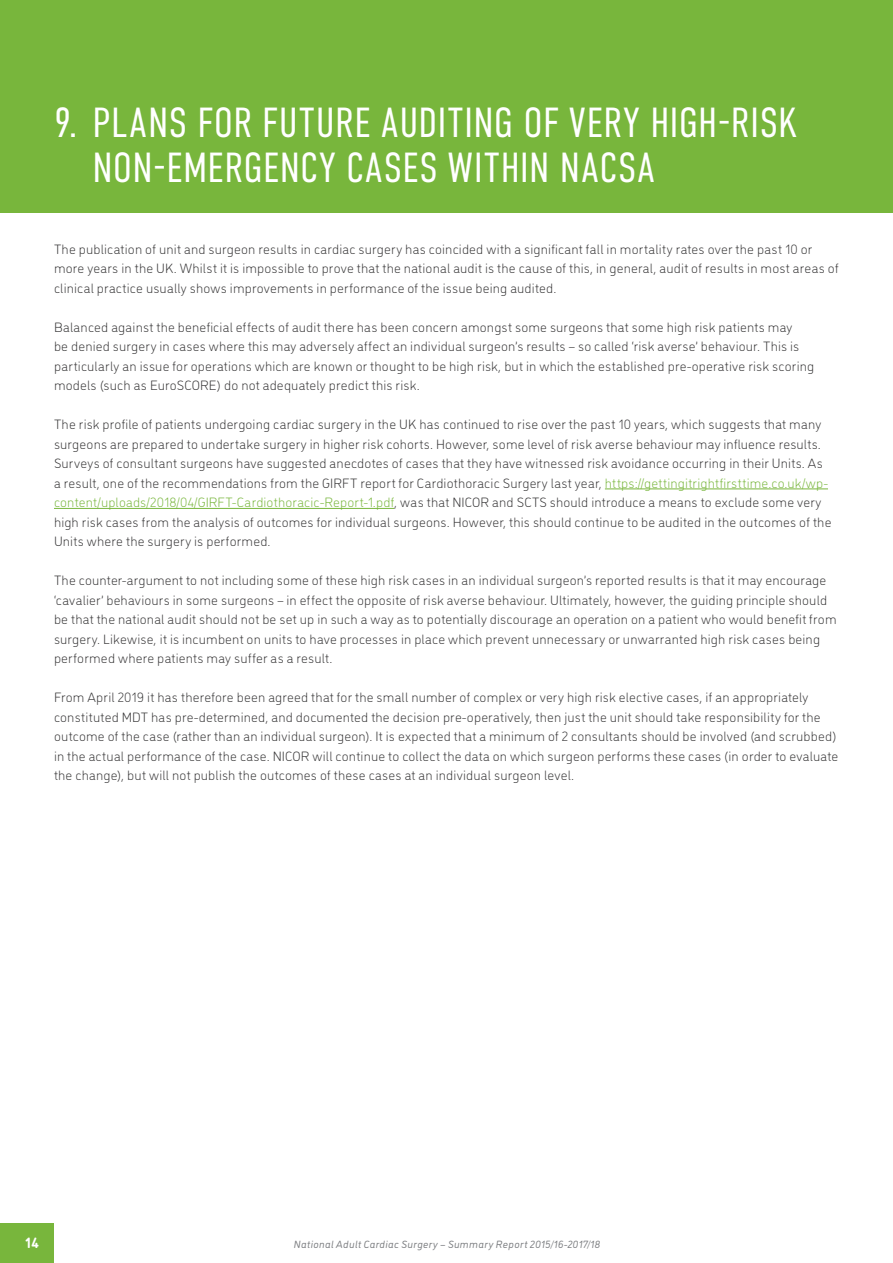
<style>
.page{position:relative;width:893px;height:1263px;background:#fff}
.page>*{position:absolute;margin:0;border:0;box-sizing:border-box;transform-origin:0 0}
.t1{font:300 42px/45px "DIN Condensed";letter-spacing:.01em;color:#fff}
.t2{font:700 15px "DI Nosaur";color:#fff}
.Body_copy{font:300 13.5px/19.5px "DI Nosaur";letter-spacing:.015em;color:#363536}
.t3{font:italic 10.5px "DI Nosaur";letter-spacing:.035em;color:#7c7e81}
.s1{color:#78b63c}
</style>
<div class="page">
<div style="left:0;top:1224px;width:54px;height:39px;background:#78b63c"></div>
<div style="left:0;top:0;width:893px;height:212px;background:#78b63c"></div>
<hr style="left:605px;top:489px;width:223px;height:1px;background:#78b63c">
<hr style="left:54px;top:508px;width:340px;height:1px;background:#78b63c">
<p class="t1" style="left:92px;top:100px;width:707px;text-indent:-38px">9. PLANS FOR FUTURE AUDITING OF VERY HIGH-RISK<br>NON-EMERGENCY CASES WITHIN NACSA</p>
<p class="Body_copy" style="left:54px;top:238px;width:786px">The publication of unit and surgeon results in cardiac surgery has coincided with a significant fall in mortality rates over the past 10 or more years in the UK. Whilst it is impossible to prove that the national audit is the cause of this, in general, audit of results in most areas of clinical practice usually shows improvements in performance of the issue being audited.</p>
<p class="Body_copy" style="left:54px;top:316px;width:762px">Balanced against the beneficial effects of audit there has been concern amongst some surgeons that some high risk patients may<br>be denied surgery in cases where this may adversely affect an individual surgeon’s results – so called ‘risk averse’ behaviour. This is particularly an issue for operations which are known or thought to be high risk, but in which the established pre-operative risk scoring models (such as EuroSCORE) do not adequately predict this risk.</p>
<p class="Body_copy" style="left:54px;top:414px;width:779px">The risk profile of patients undergoing cardiac surgery in the UK has continued to rise over the past 10 years, which suggests that many surgeons are prepared to undertake surgery in higher risk cohorts. However, some level of risk averse behaviour may influence results.<br>Surveys of consultant surgeons have suggested anecdotes of cases that they have witnessed risk avoidance occurring in their Units. As a result, one of the recommendations from the GIRFT report for Cardiothoracic Surgery last year, <span class="s1">https://gettingitrightfirsttime.co.uk/wp&shy;content/uploads/2018/04/GIRFT-Cardiothoracic-Report-1.pdf</span>, was that NICOR and SCTS should introduce a means to exclude some very high risk cases from the analysis of outcomes for individual surgeons. However, this should continue to be audited in the outcomes of the Units where the surgery is performed.</p>
<p class="Body_copy" style="left:54px;top:570px;width:784px">The counter-argument to not including some of these high risk cases in an individual surgeon’s reported results is that it may encourage ‘cavalier’ behaviours in some surgeons – in effect the opposite of risk averse behaviour. Ultimately, however, the guiding principle should be that the national audit should not be set up in such a way as to potentially discourage an operation on a patient who would benefit from surgery. Likewise, it is incumbent on units to have processes in place which prevent unnecessary or unwarranted high risk cases being performed where patients may suffer as a result.</p>
<p class="Body_copy" style="left:54px;top:687px;width:786px">From April 2019 it has therefore been agreed that for the small number of complex or very high risk elective cases, if an appropriately constituted MDT has pre-determined, and documented the decision pre-operatively, then just the unit should take responsibility for the outcome of the case (rather than an individual surgeon). It is expected that a minimum of 2 consultants should be involved (and scrubbed) in the actual performance of the case. NICOR will continue to collect the data on which surgeon performs these cases (in order to evaluate the change), but will not publish the outcomes of these cases at an individual surgeon level.</p>
<p class="t2" style="left:25px;top:1231px;width:15px">14</p>
<p class="t3" style="left:294px;top:1237px;width:308px">National Adult Cardiac Surgery – Summary Report 2015/16-2017/18</p>
</div>
